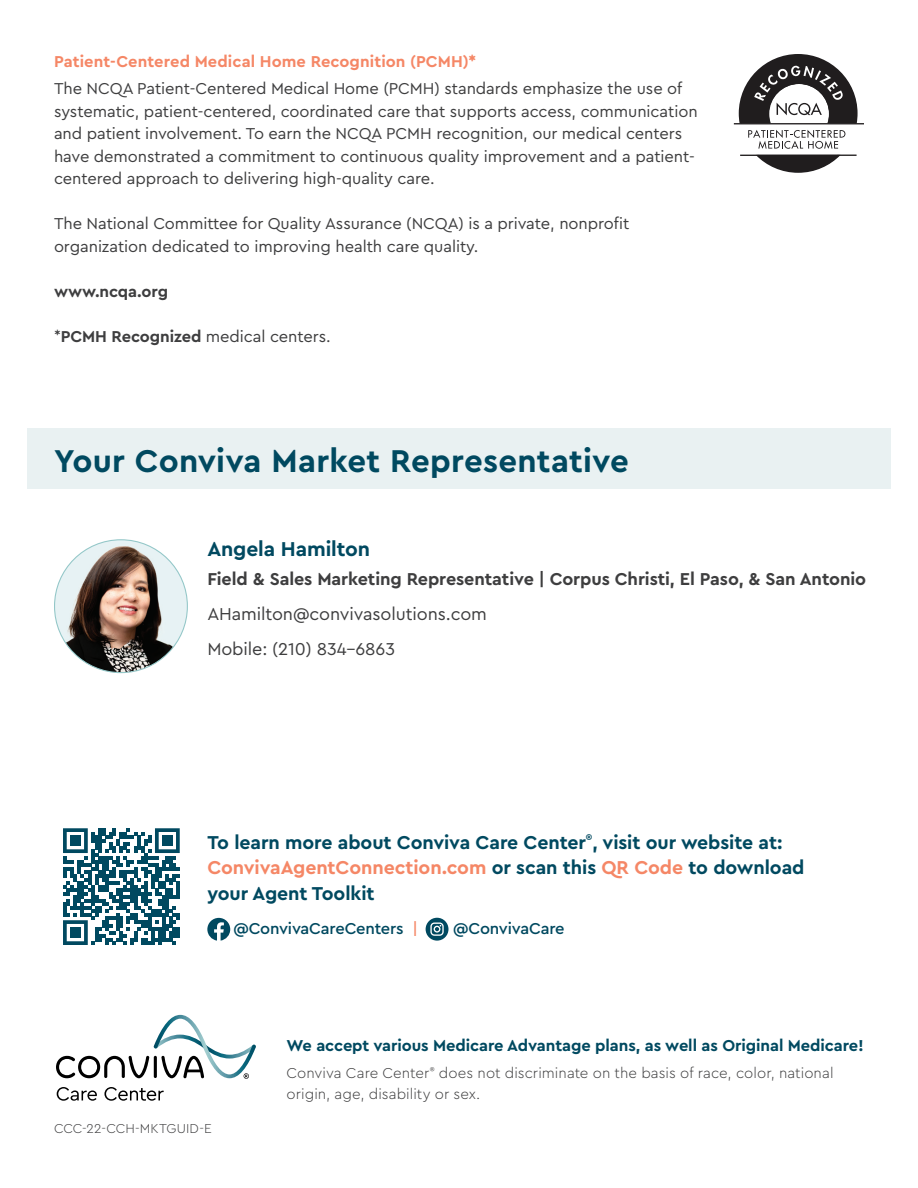
<style>
.page{position:relative;width:918px;height:1188px;background:#fff}
.page>*{position:absolute;margin:0;border:0;box-sizing:border-box;transform-origin:0 0}
.t1{font:700 33px "Cera Pro";letter-spacing:.005em;color:#004960}
.t2{font:700 21px "Cera Pro";letter-spacing:-.005em;color:#004960}
.t3{font:700 19.5px/25.5px "Cera Pro";letter-spacing:-.005em;color:#004960}
.t4{font:700 18px "Cera Pro";letter-spacing:-.005em;color:#3e3e3f}
.t5{font:18px/35.1px "Cera Pro";letter-spacing:-.005em;color:#3e3e3f}
.t6{font:16.5px/22.5px "Cera Pro";letter-spacing:-.005em;color:#3e3e3f}
.t7{font:700 16.5px "Cera Pro";letter-spacing:-.005em;color:#004960}
.t8{font:700 16.5px "Cera Pro";letter-spacing:.005em;color:#f58766}
.t9{font:500 16.5px "Cera Pro";letter-spacing:-.01em;color:#004960}
.t10{font:700 16.5px "Cera Pro";letter-spacing:-.005em;color:#3e3e3f}
.t11{font:300 15px/21px "Cera Pro";letter-spacing:.005em;color:#3e3e3f}
.t12{font:300 13.5px "Cera Pro";letter-spacing:.005em;color:#3e3e3f}
.s1{font-weight:700}
.s2{color:#f58766}
</style>
<div class="page">
<svg style="left:57px;top:1087px;width:107px;height:14px"></svg>
<svg style="left:56px;top:1015px;width:200px;height:64px"></svg>
<img style="left:55px;top:540px;width:132px;height:133px;border-radius:66px">
<svg style="left:757px;top:156px;width:83px;height:17px"></svg>
<svg style="left:748px;top:130px;width:97px;height:19px"></svg>
<hr style="left:740px;top:155px;width:117px;height:1px;background:#201d1e">
<hr style="left:734px;top:123px;width:130px;height:1px;background:#201d1e">
<svg style="left:739px;top:54px;width:119px;height:69px"></svg>
<div style="left:27px;top:428px;width:864px;height:61px;background:#e9f1f2"></div>
<svg style="left:63px;top:828px;width:117px;height:117px"></svg>
<div style="left:70px;top:835px;width:11px;height:11px;background:#004960"></div>
<div style="left:162px;top:835px;width:11px;height:11px;background:#004960"></div>
<div style="left:70px;top:927px;width:11px;height:11px;background:#004960"></div>
<svg style="left:207px;top:918px;width:23px;height:23px"></svg>
<svg style="left:426px;top:918px;width:22px;height:23px"></svg>
<p class="t8" style="left:54px;top:51px;width:424px">Patient-Centered Medical Home Recognition (PCMH)*</p>
<p class="t6" style="left:54px;top:77px;width:645px">The NCQA Patient-Centered Medical Home (PCMH) standards emphasize the use of systematic, patient-centered, coordinated care that supports access, communication and patient involvement. To earn the NCQA PCMH recognition, our medical centers have demonstrated a commitment to continuous quality improvement and a patient&shy;centered approach to delivering high-quality care.</p>
<p class="t6" style="left:54px;top:212px;width:577px">The National Committee for Quality Assurance (NCQA) is a private, nonprofit organization dedicated to improving health care quality.</p>
<p class="t10" style="left:54px;top:280px;width:116px">www.ncqa.org</p>
<p class="t6" style="left:54px;top:324px;width:278px">*<span class="s1">PCMH Recognized</span> medical centers.</p>
<h1 class="t1" style="left:54px;top:439px;width:576px">Your Conviva Market Representative</h1>
<p class="t2" style="left:207px;top:535px;width:164px">Angela Hamilton</p>
<p class="t4" style="left:207px;top:567px;width:660px">Field &amp; Sales Marketing Representative | Corpus Christi, El Paso, &amp; San Antonio</p>
<p class="t5" style="left:207px;top:596px;width:281px">AHamilton@convivasolutions.com<br>Mobile: (210) 834-6863</p>
<p class="t3" style="left:207px;top:828px;width:599px">To learn more about Conviva Care Center<sup>®</sup>, visit our website at:<br><span class="s2">ConvivaAgentConnection.com</span> or scan this <span class="s2">QR Code</span> to download your Agent Toolkit</p>
<p class="t9" style="left:233px;top:918px;width:186px">@ConvivaCareCenters <span class="s2">|</span></p>
<p class="t9" style="left:453px;top:918px;width:113px">@ConvivaCare</p>
<p class="t7" style="left:287px;top:1035px;width:579px">We accept various Medicare Advantage plans, as well as Original Medicare!</p>
<p class="t12" style="left:54px;top:1120px;width:159px">CCC-22-CCH-MKTGUID-E</p>
<p class="t11" style="left:287px;top:1062px;width:549px">Conviva Care Center<sup>®</sup> does not discriminate on the basis of race, color, national origin, age, disability or sex.</p>
</div>
